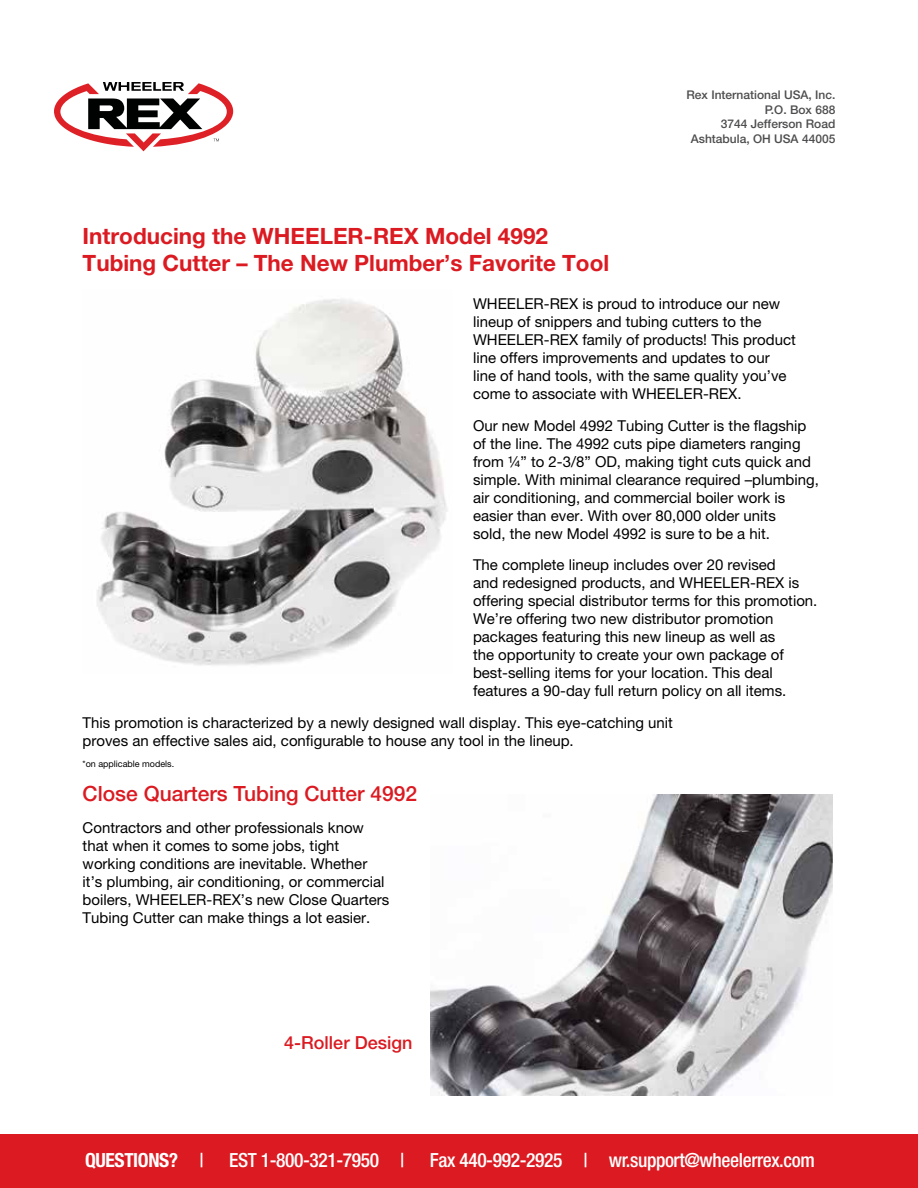
<style>
.page{position:relative;width:918px;height:1188px;background:#fff}
.page>*{position:absolute;margin:0;border:0;box-sizing:border-box;transform-origin:0 0}
.t1{font:700 22.5px/27px "Helvetica Neue LT Pro";color:#db1a21}
.t2{font:500 21px "Helvetica Neue LT Pro";color:#db1a21}
.t3{font:500 condensed 19.5px "Helvetica Neue LT Pro";letter-spacing:-.02em;color:#fff}
.t4{font:700 condensed 19.5px "Helvetica Neue LT Pro";letter-spacing:-.02em;color:#fff}
.t5{font:500 18px "Helvetica Neue LT Pro";color:#db1a21}
.t6{font:15px/18px "Helvetica Neue LT Pro";color:#000}
.t7{font:500 12px/14.4px "Helvetica Neue LT Pro";color:#4d4d4f;text-align:right}
.t8{font:9px "Helvetica Neue LT Pro";color:#000}
.s1{font-weight:500}
</style>
<div class="page">
<div style="left:0;top:1134px;width:918px;height:54px;background:#db1a21"></div>
<img style="left:97px;top:299px;width:351px;height:367px">
<img style="left:430px;top:795px;width:402px;height:301px">
<svg style="left:54px;top:82px;width:179px;height:69px"></svg>
<p class="t7" style="left:686px;top:88px;width:150px">Rex International USA, Inc.<br>P.O. Box 688<br>3744 Jefferson Road<br>Ashtabula, OH USA 44005</p>
<h1 class="t1" style="left:83px;top:222px;width:528px">Introducing the WHEELER-REX Model 4992<br>Tubing Cutter – The New Plumber’s Favorite Tool</h1>
<p class="t6" style="left:473px;top:294px;width:324px">WHEELER-REX is proud to introduce our new lineup of snippers and tubing cutters to the WHEELER-REX family of products! This product line offers improvements and updates to our line of hand tools, with the same quality you’ve come to associate with WHEELER-REX.</p>
<p class="t6" style="left:473px;top:416px;width:347px">Our new Model 4992 Tubing Cutter is the flagship of the line. The 4992 cuts pipe diameters ranging from ¼” to 2-3/8” OD, making tight cuts quick and simple. With minimal clearance required –plumbing, air conditioning, and commercial boiler work is easier than ever. With over 80,000 older units<br>sold, the new Model 4992 is sure to be a hit.</p>
<p class="t6" style="left:473px;top:555px;width:346px">The complete lineup includes over 20 revised<br>and redesigned products, and WHEELER-REX is offering special distributor terms for this promotion.<br>We’re offering two new distributor promotion packages featuring this new lineup as well as<br>the opportunity to create your own package of best-selling items for your location. This deal features a 90-day full return policy on all items.</p>
<p class="t6" style="left:83px;top:713px;width:592px">This promotion is characterized by a newly designed wall display. This eye-catching unit proves an effective sales aid, configurable to house any tool in the lineup.</p>
<p class="t8" style="left:83px;top:758px;width:93px">*on applicable models.</p>
<h2 class="t2" style="left:83px;top:781px;width:336px">Close Quarters Tubing Cutter 4992</h2>
<p class="t6" style="left:83px;top:818px;width:308px">Contractors and other professionals know that when it comes to some jobs, tight working conditions are inevitable. Whether it’s plumbing, air conditioning, or commercial boilers, WHEELER-REX’s new Close Quarters Tubing Cutter can make things a lot easier.</p>
<p class="t5" style="left:284px;top:1031px;width:130px">4-Roller Design</p>
<h3 class="t4" style="left:85px;top:1149px;width:120px">QUESTIONS? <span class="s1">|</span></h3>
<h3 class="t3" style="left:229px;top:1149px;width:177px">EST 1-800-321-7950 |</h3>
<h3 class="t3" style="left:430px;top:1149px;width:386px">Fax 440-992-2925 | wr.support@wheelerrex.com</h3>
</div>
